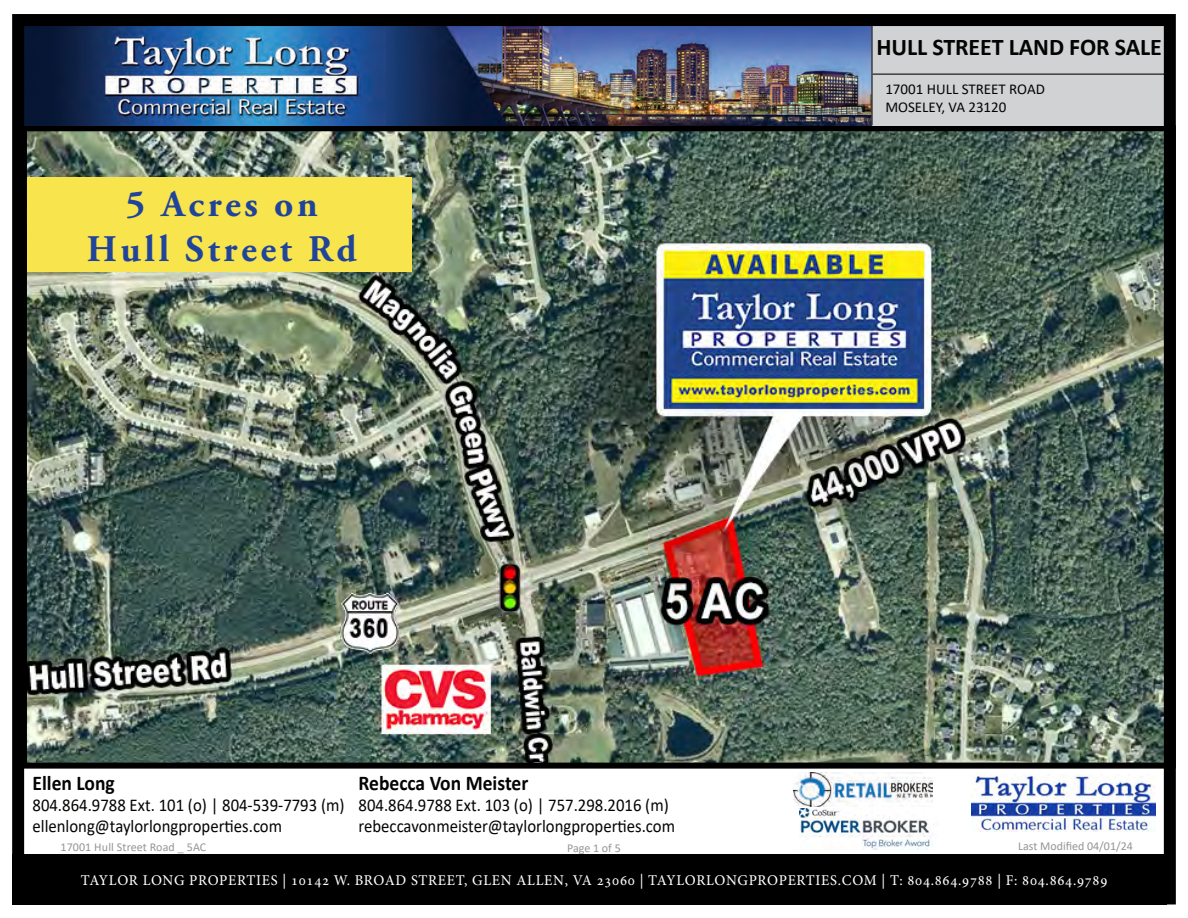
<style>
.page{position:relative;width:1188px;height:918px;background:#fff}
.page>*{position:absolute;margin:0;border:0;box-sizing:border-box;transform-origin:0 0}
.t1{font:700 37.5px/45px "Adobe Garamond Pro";letter-spacing:.095em;color:#21449b;text-align:center}
.t2{font:700 24px "Calibri";letter-spacing:-.005em;color:#040503}
.t3{font:700 21px "Calibri";color:#040503;scale:.93 1}
.t4{font:18px "Calibri";color:#040503;scale:.93 1}
.t5{font:15px/18px "Calibri";color:#040503}
.t6{font:14.7px "Adobe Hebrew";letter-spacing:.05em;color:#fff;scale:.96 1}
.t7{font:12px "Calibri";color:#939598}
</style>
<div class="page">
<img style="left:28px;top:132px;width:1135px;height:630px">
<div style="left:21px;top:125px;width:1155px;height:644px;border:6px solid #000"></div>
<div style="left:252px;top:25px;width:917px;height:100px;background:#d1d2d4"></div>
<img style="left:25px;top:27px;width:846px;height:98px">
<hr style="left:871px;top:25px;width:2px;height:100px;background:#3e3e3f">
<hr style="left:872px;top:73px;width:297px;height:2px;background:#3e3e3f">
<div style="left:12px;top:854px;width:1154px;height:50px;background:#000"></div>
<div style="left:12px;top:14px;width:1164px;height:890px;border:12px solid #000"></div>
<img style="left:971px;top:774px;width:185px;height:57px">
<img style="left:793px;top:772px;width:140px;height:34px">
<img style="left:799px;top:809px;width:134px;height:41px">
<div style="left:27px;top:177px;width:385px;height:95px;background:#f8e44d"></div>
<p class="t1" style="left:87px;top:182px;width:271px">5 Acres on<br>Hull Street Rd</p>
<h2 class="t2" style="left:877px;top:30px;width:287px">HULL STREET LAND FOR SALE</h2>
<p class="t5" style="left:885px;top:79px;width:161px">17001 HULL STREET ROAD<br>MOSELEY, VA 23120</p>
<p class="t3" style="left:33px;top:768px;width:90px">Ellen Long</p>
<p class="t4" style="left:33px;top:792px;width:337px">804.864.9788 Ext. 101 (o) | 804-539-7793 (m)</p>
<p class="t4" style="left:33px;top:813px;width:270px">ellenlong@taylorlongproperties.com</p>
<p class="t3" style="left:359px;top:768px;width:184px">Rebecca Von Meister</p>
<p class="t4" style="left:359px;top:792px;width:335px">804.864.9788 Ext. 103 (o) | 757.298.2016 (m)</p>
<p class="t4" style="left:359px;top:813px;width:342px">rebeccavonmeister@taylorlongproperties.com</p>
<p class="t7" style="left:1018px;top:838px;width:116px">Last Modified 04/01/24</p>
<p class="t7" style="left:60px;top:839px;width:147px">17001 Hull Street Road _ 5AC</p>
<p class="t7" style="left:567px;top:840px;width:55px">Page 1 of 5</p>
<p class="t6" style="left:81px;top:871px;width:1071px">TAYLOR LONG PROPERTIES | 10142 W. BROAD STREET, GLEN ALLEN, VA 23060 | TAYLORLONGPROPERTIES.COM | T: 804.864.9788 | F: 804.864.9789</p>
</div>
